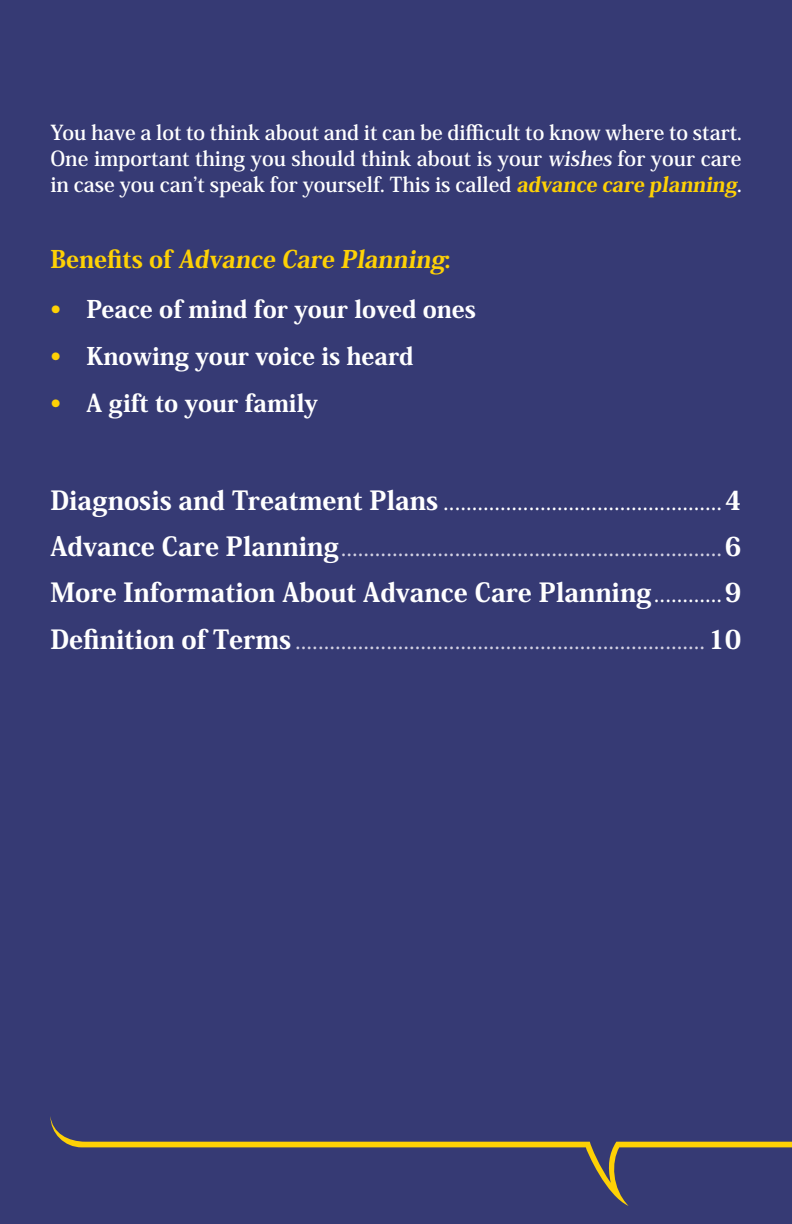
<style>
.page{position:relative;width:792px;height:1224px;background:#363a74}
.page>*{position:absolute;margin:0;border:0;box-sizing:border-box;transform-origin:0 0}
.t1{font:26px "Koz Min Pro";color:#d2d1e2}
.t2{font:26px "Koz Min Pro";color:#fff}
.t3{font:800 26px "Koz Min Pro";color:#fff}
.t4{font:800 24px "Koz Min Pro";color:#fff}
.t5{font:800 24px "Koz Min Pro";color:#fed105}
.t6{font:700 20.4px/26px "Koz Min Pro";color:#fff;text-align:justify}
.s1{font-weight:800;color:#fed105}
.s2{color:#fed105}
.s3{font-weight:800}
.s4{font-weight:800;color:#fff}
.s5{font-weight:400}
</style>
<div class="page">
<svg style="left:50px;top:1116px;width:742px;height:90px"></svg>
<p class="t6" style="left:50px;top:119px;width:693px">You have a lot to think about and it can be difficult to know where to start.<br>One important thing you should think about is your wishes for your care in case you can’t speak for yourself. This is called <span class="s1">advance care planning</span>.</p>
<p class="t5" style="left:50px;top:241px;width:401px">B e n e fi t s o f Advance Care Planning:</p>
<p class="t4" style="left:50px;top:292px;width:427px"><span class="s2">•</span> Peace of mind for your loved ones</p>
<p class="t4" style="left:50px;top:338px;width:365px"><span class="s2">•</span> Knowing your voice is heard</p>
<p class="t4" style="left:50px;top:385px;width:269px"><span class="s2">•</span> A gift to your family</p>
<p class="t2" style="left:50px;top:482px;width:693px"><span class="s3">Diagnosis and Treatment Plans</span>..................................................<span class="s3">4</span></p>
<p class="t1" style="left:50px;top:528px;width:693px"><span class="s4">Advance Care Planning</span>....................................................................<span class="s4">6</span></p>
<p class="t3" style="left:50px;top:573px;width:693px">More Information About Advance Care Planning<span class="s5">.............</span>9</p>
<p class="t1" style="left:50px;top:621px;width:693px"><span class="s4">Definition of Terms</span>.........................................................................<span class="s4">10</span></p>
</div>
